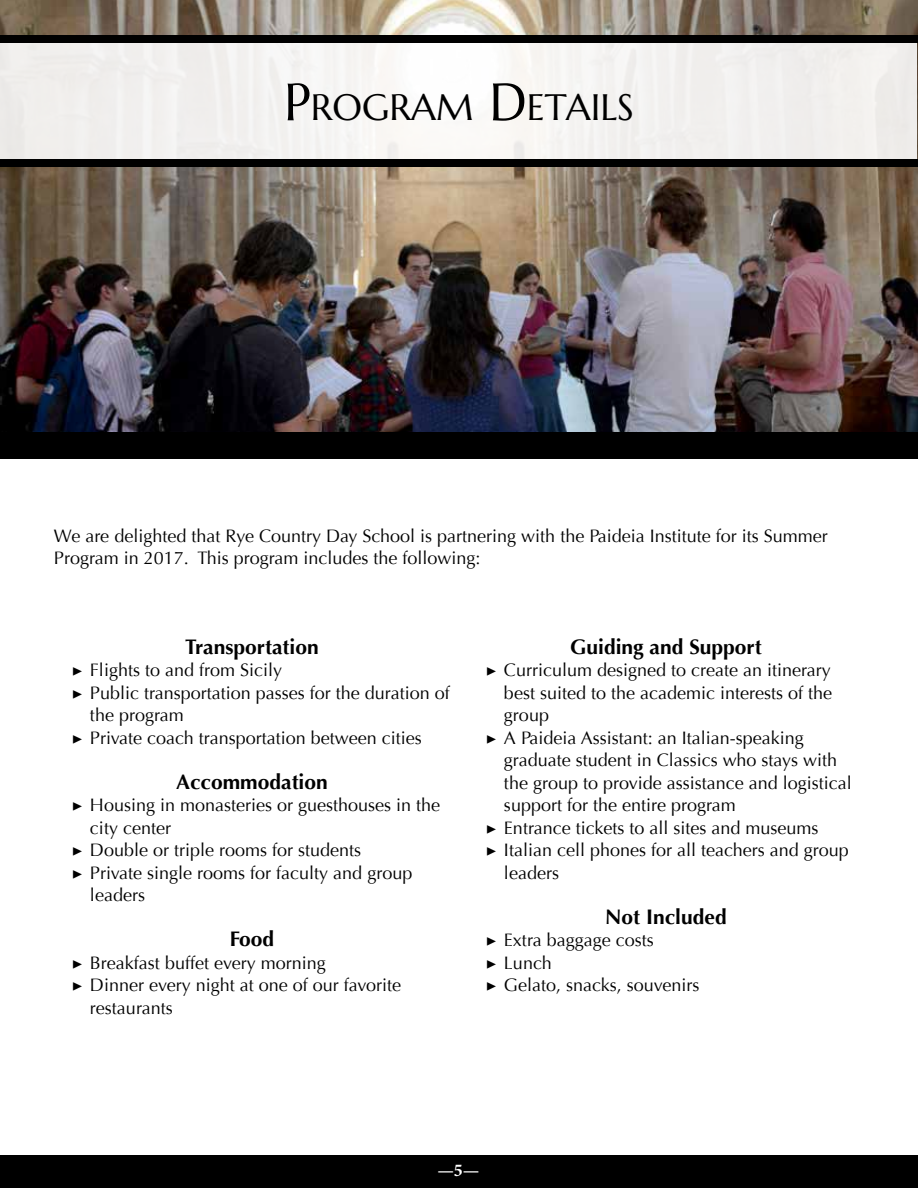
<style>
.page{position:relative;width:918px;height:1188px;background:#fff}
.page>*{position:absolute;margin:0;border:0;box-sizing:border-box;transform-origin:0 0}
.t1{font:36.75px "Marcellus SC";color:#000}
.t2{font:700 21px "Optima";color:#000}
.t3{font:18px/22.5px "Optima";color:#000}
.t4{font:700 18px "Minion Pro";color:#fff}
.s1{font-size:52.5px}
.s2{font-family:"Minion Pro"}
</style>
<div class="page">
<div style="left:0;top:0;width:918px;height:459px;background:#000"></div>
<div style="left:0;top:1156px;width:918px;height:32px;background:#000"></div>
<img style="left:0;top:0;width:918px;height:432px">
<div style="left:0;top:42px;width:917px;height:121px;background:#f2f1ef"></div>
<div style="left:1px;top:159px;width:917px;height:8px;background:#000"></div>
<div style="left:0;top:35px;width:918px;height:7px;background:#000"></div>
<h1 class="t1" style="left:284px;top:85px;width:348px"><span class="s1">P</span>ROGRAM <span class="s1">D</span> ETAILS</h1>
<p class="t3" style="left:54px;top:525px;width:775px;line-height:21.6px">We are delighted that Rye Country Day School is partnering with the Paideia Institute for its Summer<br>Program in 2017. This program includes the following:</p>
<p class="t2" style="left:185px;top:634px;width:135px">Transportation</p>
<p class="t3" style="left:72px;top:659px;width:212px"><span class="s2">▶</span> Flights to and from Sicily</p>
<p class="t3" style="left:72px;top:682px;width:379px"><span class="s2">▶</span> Public transportation passes for the duration of</p>
<p class="t3" style="left:90px;top:704px;width:95px">the program</p>
<p class="t3" style="left:72px;top:727px;width:351px"><span class="s2">▶</span> Private coach transportation between cities</p>
<p class="t2" style="left:176px;top:769px;width:153px">Accommodation</p>
<p class="t3" style="left:72px;top:794px;width:370px"><span class="s2">▶</span> Housing in monasteries or guesthouses in the</p>
<p class="t3" style="left:90px;top:817px;width:83px">city center</p>
<p class="t3" style="left:72px;top:839px;width:291px"><span class="s2">▶</span> Double or triple rooms for students</p>
<p class="t3" style="left:72px;top:862px;width:342px"><span class="s2">▶</span> Private single rooms for faculty and group</p>
<p class="t3" style="left:90px;top:884px;width:57px">leaders</p>
<p class="t2" style="left:230px;top:927px;width:46px">Food</p>
<p class="t3" style="left:72px;top:952px;width:255px"><span class="s2">▶</span> Breakfast buffet every morning</p>
<p class="t3" style="left:72px;top:974px;width:331px"><span class="s2">▶</span> Dinner every night at one of our favorite</p>
<p class="t3" style="left:90px;top:997px;width:84px">restaurants</p>
<p class="t2" style="left:570px;top:634px;width:193px">Guiding and Support</p>
<p class="t3" style="left:486px;top:659px;width:346px"><span class="s2">▶</span> Curriculum designed to create an itinerary</p>
<p class="t3" style="left:504px;top:682px;width:330px">best suited to the academic interests of the</p>
<p class="t3" style="left:504px;top:704px;width:47px">group</p>
<p class="t3" style="left:486px;top:727px;width:319px"><span class="s2">▶</span> A Paideia Assistant: an Italian-speaking</p>
<p class="t3" style="left:504px;top:749px;width:335px">graduate student in Classics who stays with</p>
<p class="t3" style="left:504px;top:772px;width:349px">the group to provide assistance and logistical</p>
<p class="t3" style="left:504px;top:794px;width:233px">support for the entire program</p>
<p class="t3" style="left:486px;top:817px;width:334px"><span class="s2">▶</span> Entrance tickets to all sites and museums</p>
<p class="t3" style="left:486px;top:839px;width:364px"><span class="s2">▶</span> Italian cell phones for all teachers and group</p>
<p class="t3" style="left:504px;top:862px;width:57px">leaders</p>
<p class="t2" style="left:605px;top:904px;width:123px">Not Included</p>
<p class="t3" style="left:486px;top:929px;width:215px"><span class="s2">▶</span> Extra baggage costs<br><span class="s2">▶</span> Lunch<br><span class="s2">▶</span> Gelato, snacks, souvenirs</p>
<p class="t4" style="left:437px;top:1158px;width:44px">—5—</p>
</div>
